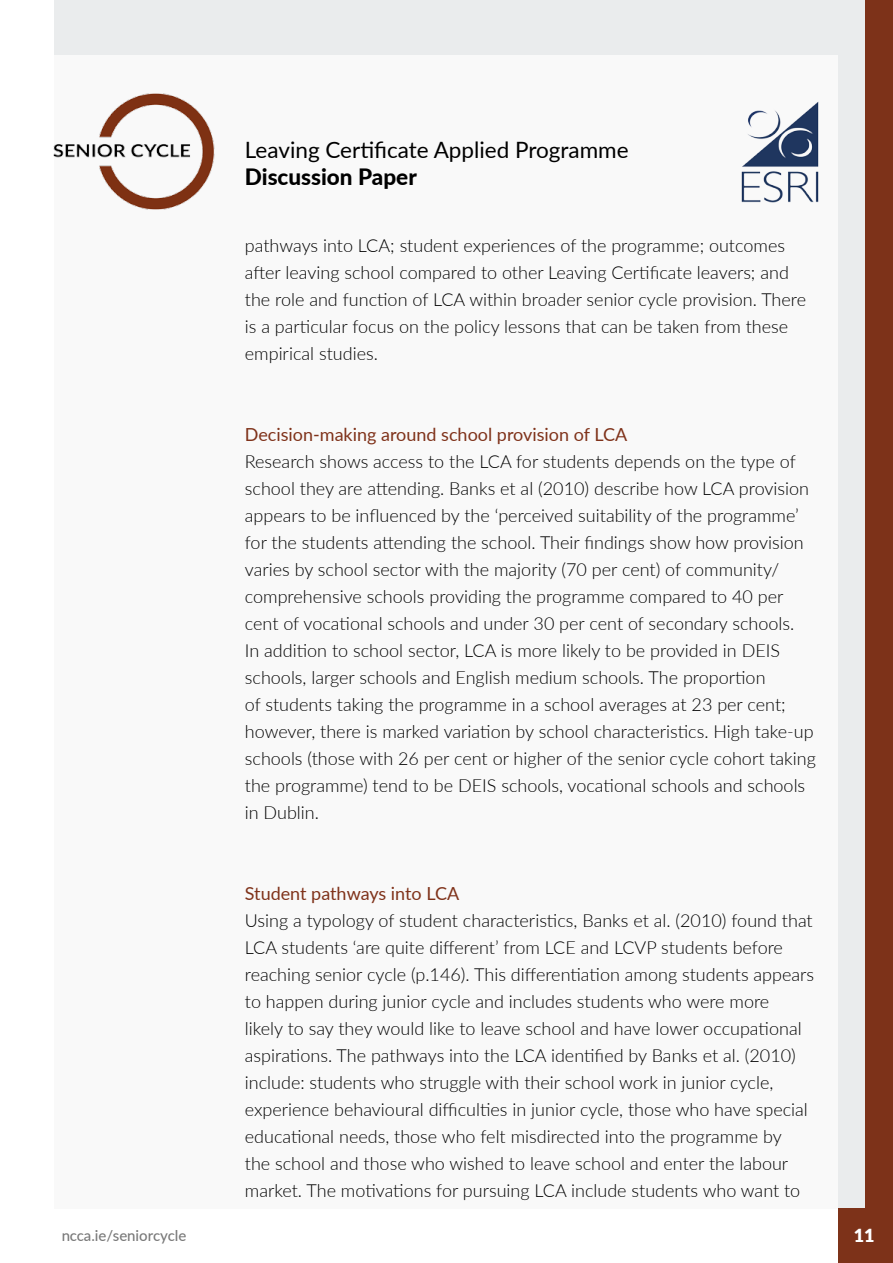
<style>
.page{position:relative;width:893px;height:1263px;background:#fff}
.page>*{position:absolute;margin:0;border:0;box-sizing:border-box;transform-origin:0 0}
.t1{font:22.5px "Lato";color:#000}
.t2{font:800 22.5px "Lato";color:#000}
.t3{font:300 18px/27px "Lato";color:#000}
.t4{font:18px "Lato";color:#7f321a}
.t5{font:900 18px "Lato";color:#fff}
.t6{font:500 15px "Lato";color:#000}
</style>
<div class="page">
<div style="left:54px;top:0;width:812px;height:1209px;background:#eaeced"></div>
<div style="left:34px;top:55px;width:804px;height:1161px;background:#fff"></div>
<div style="left:866px;top:0;width:27px;height:1263px;background:#7d3219"></div>
<div style="left:838px;top:1209px;width:55px;height:54px;background:#7d3219"></div>
<img style="left:53px;top:93px;width:162px;height:117px">
<img style="left:741px;top:101px;width:78px;height:102px">
<p class="t6" style="left:61px;top:1224px;width:127px">ncca.ie/seniorcycle</p>
<p class="t1" style="left:245px;top:134px;width:385px">Leaving Certificate Applied Programme</p>
<p class="t2" style="left:245px;top:160px;width:173px">Discussion Paper</p>
<p class="t3" style="left:245px;top:231px;width:563px">pathways into LCA; student experiences of the programme; outcomes after leaving school compared to other Leaving Certificate leavers; and the role and function of LCA within broader senior cycle provision. There is a particular focus on the policy lessons that can be taken from these empirical studies.</p>
<p class="t4" style="left:245px;top:421px;width:384px">Decision-making around school provision of LCA</p>
<p class="t3" style="left:245px;top:447px;width:572px">Research shows access to the LCA for students depends on the type of school they are attending. Banks et al (2010) describe how LCA provision appears to be influenced by the ‘perceived suitability of the programme’ for the students attending the school. Their findings show how provision varies by school sector with the majority (70 per cent) of community/ comprehensive schools providing the programme compared to 40 per cent of vocational schools and under 30 per cent of secondary schools.<br>In addition to school sector, LCA is more likely to be provided in DEIS schools, larger schools and English medium schools. The proportion<br>of students taking the programme in a school averages at 23 per cent; however, there is marked variation by school characteristics. High take-up schools (those with 26 per cent or higher of the senior cycle cohort taking the programme) tend to be DEIS schools, vocational schools and schools in Dublin.</p>
<p class="t4" style="left:245px;top:880px;width:216px">Student pathways into LCA</p>
<p class="t3" style="left:245px;top:906px;width:571px">Using a typology of student characteristics, Banks et al. (2010) found that LCA students ‘are quite different’ from LCE and LCVP students before reaching senior cycle (p.146). This differentiation among students appears to happen during junior cycle and includes students who were more<br>likely to say they would like to leave school and have lower occupational aspirations. The pathways into the LCA identified by Banks et al. (2010) include: students who struggle with their school work in junior cycle, experience behavioural difficulties in junior cycle, those who have special educational needs, those who felt misdirected into the programme by<br>the school and those who wished to leave school and enter the labour market. The motivations for pursuing LCA include students who want to</p>
<p class="t5" style="left:854px;top:1222px;width:22px">11</p>
</div>
